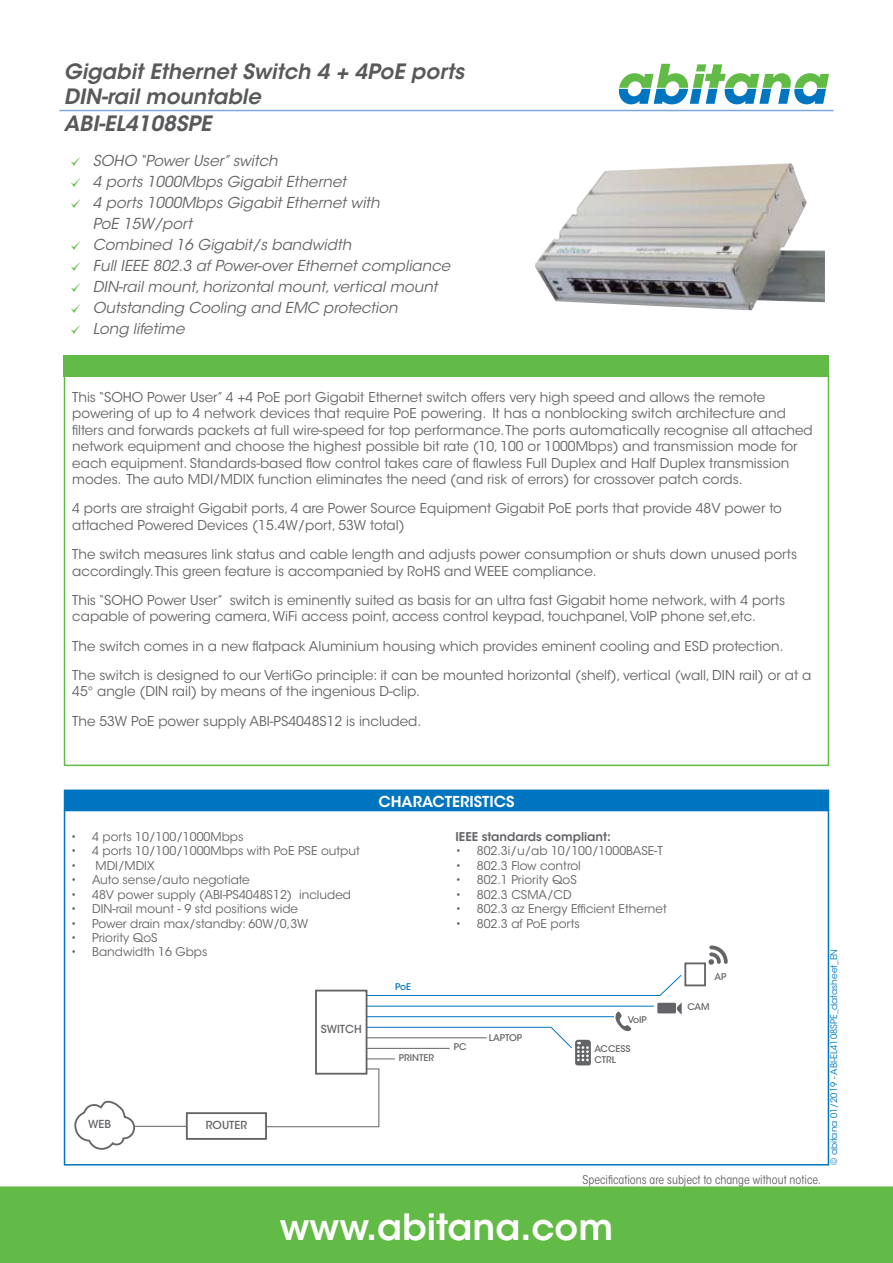
<style>
.page{position:relative;width:893px;height:1263px;background:#fff}
.page>*{position:absolute;margin:0;border:0;box-sizing:border-box;transform-origin:0 0}
.t1{font:600 36px "ITC Avant Garde Std";color:#fff}
.t2{font:italic 600 21px/26.1px "ITC Avant Garde Std";color:#58595b}
.t3{font:italic 15px/21px "ITC Avant Garde Std";color:#636467}
.t4{font:600 15px "ITC Avant Garde Std";color:#fff}
.t5{font:13.5px/16.5px "ITC Avant Garde Std";color:#636467}
.t6{font:12px "ITC Avant Garde Std";color:#636467}
.t7{font:condensed 12px "ITC Avant Garde Std";color:#636467}
.t8{font:600 12px "ITC Avant Garde Std";color:#636467}
.t9{font:500 10.95px "ITC Avant Garde Std";color:#636467}
.t10{font:500 9.15px/10.9px "ITC Avant Garde Std";color:#636467}
.t11{font:500 9.15px "ITC Avant Garde Std";color:#0075bf}
.t12{font:9px "ITC Avant Garde Std";color:#0075bf}
</style>
<div class="page">
<svg style="left:619px;top:64px;width:210px;height:40px"></svg>
<hr style="left:617px;top:88px;width:212px;height:1px;background:#fff">
<hr style="left:60px;top:110px;width:773px;height:1px;background:#7ca9da">
<div style="left:0;top:1186px;width:893px;height:77px;background:#62bb46"></div>
<div style="left:64px;top:356px;width:765px;height:21px;background:#62bb46"></div>
<div style="left:64px;top:374px;width:765px;height:392px;border:2px solid #62bb46"></div>
<div style="left:64px;top:810px;width:765px;height:355px;border:2px solid #0075bf"></div>
<div style="left:64px;top:789px;width:765px;height:22px;background:#0075bf;border:2px solid #0075bf"></div>
<img style="left:535px;top:163px;width:290px;height:147px">
<svg style="left:74px;top:1100px;width:63px;height:50px"></svg>
<div style="left:186px;top:1112px;width:81px;height:28px;border:2px solid #636467"></div>
<hr style="left:367px;top:1006px;width:287px;height:1px;background:#0075bf">
<hr style="left:367px;top:1016px;width:247px;height:1px;background:#0075bf">
<svg style="left:708px;top:945px;width:20px;height:20px"></svg>
<div style="left:684px;top:962px;width:22px;height:24px;border:2px solid #636467"></div>
<div style="left:657px;top:1003px;width:19px;height:10px;background:#636467;border-radius:2px"></div>
<svg style="left:676px;top:1002px;width:6px;height:13px"></svg>
<svg style="left:615px;top:1011px;width:17px;height:21px"></svg>
<svg style="left:366px;top:975px;width:316px;height:21px"></svg>
<svg style="left:266px;top:1026px;width:325px;height:102px"></svg>
<hr style="left:135px;top:1126px;width:51px;height:1px;background:#636467">
<div style="left:316px;top:990px;width:51px;height:84px;background:#fff"></div>
<div style="left:315px;top:990px;width:52px;height:84px;border:2px solid #636467"></div>
<h2 class="t2" style="left:64px;top:58px;width:402px">Gigabit Ethernet Switch 4 + 4PoE ports<br>DIN-rail mountable<br>ABI-EL4108SPE</h2>
<p class="t3" style="left:93px;top:150px;width:359px">SOHO “Power User” switch<br>4 ports 1000Mbps Gigabit Ethernet<br>4 ports 1000Mbps Gigabit Ethernet with<br>PoE 15W/port<br>Combined 16 Gigabit/s bandwidth<br>Full IEEE 802.3 af Power-over Ethernet compliance DIN-rail mount, horizontal mount, vertical mount Outstanding Cooling and EMC protection<br>Long lifetime</p>
<p class="t5" style="left:72px;top:389px;width:742px">This “SOHO Power User” 4 +4 PoE port Gigabit Ethernet switch offers very high speed and allows the remote powering of up to 4 network devices that require PoE powering. It has a nonblocking switch architecture and filters and forwards packets at full wire-speed for top performance. The ports automatically recognise all attached network equipment and choose the highest possible bit rate (10, 100 or 1000Mbps) and transmission mode for each equipment. Standards-based flow control takes care of flawless Full Duplex and Half Duplex transmission modes. The auto MDI/MDIX function eliminates the need (and risk of errors) for crossover patch cords.</p>
<p class="t5" style="left:72px;top:500px;width:711px">4 ports are straight Gigabit ports, 4 are Power Source Equipment Gigabit PoE ports that provide 48V power to attached Powered Devices (15.4W/port, 53W total)</p>
<p class="t5" style="left:72px;top:546px;width:726px">The switch measures link status and cable length and adjusts power consumption or shuts down unused ports accordingly. This green feature is accompanied by RoHS and WEEE compliance.</p>
<p class="t5" style="left:72px;top:592px;width:714px">This “SOHO Power User” switch is eminently suited as basis for an ultra fast Gigabit home network, with 4 ports capable of powering camera, WiFi access point, access control keypad, touchpanel, VoIP phone set,etc.</p>
<p class="t5" style="left:72px;top:631px;width:741px;line-height:29.2px">The switch comes in a new flatpack Aluminium housing which provides eminent cooling and ESD protection.<br>The switch is designed to our VertiGo principle: it can be mounted horizontal (shelf), vertical (wall, DIN rail) or at a</p>
<p class="t5" style="left:72px;top:677px;width:351px;line-height:29.2px">45° angle (DIN rail) by means of the ingenious D-clip.<br>The 53W PoE power supply ABI-PS4048S12 is included.</p>
<p class="t4" style="left:359px;top:791px;width:179px">TITLE SPECS/GRAPH /...</p>
<p class="t4" style="left:378px;top:792px;width:137px">CHARACTERISTICS</p>
<p class="t6" style="left:71px;top:829px;width:174px">• 4 ports 10/100/1000Mbps</p>
<p class="t6" style="left:71px;top:844px;width:290px">• 4 ports 10/100/1000Mbps with PoE PSE output</p>
<p class="t6" style="left:71px;top:858px;width:85px">• MDI/MDIX</p>
<p class="t6" style="left:71px;top:873px;width:180px">• Auto sense/auto negotiate</p>
<p class="t6" style="left:71px;top:887px;width:282px">• 48V power supply (ABI-PS4048S12) included</p>
<p class="t6" style="left:71px;top:901px;width:229px">• DIN-rail mount - 9 std positions wide</p>
<p class="t6" style="left:71px;top:916px;width:239px">• Power drain max/standby: 60W/0,3W</p>
<p class="t6" style="left:71px;top:930px;width:88px">• Priority QoS</p>
<p class="t6" style="left:71px;top:945px;width:138px">• Bandwidth 16 Gbps</p>
<p class="t9" style="left:88px;top:1117px;width:24px">WEB</p>
<p class="t9" style="left:206px;top:1118px;width:43px">ROUTER</p>
<p class="t9" style="left:321px;top:1022px;width:43px">SWITCH</p>
<p class="t8" style="left:455px;top:829px;width:157px">IEEE standards compliant:</p>
<p class="t6" style="left:455px;top:844px;width:209px">• 802.3i/u/ab 10/100/1000BASE-T</p>
<p class="t6" style="left:455px;top:858px;width:127px">• 802.3 Flow control</p>
<p class="t6" style="left:455px;top:873px;width:123px">• 802.1 Priority QoS</p>
<p class="t6" style="left:455px;top:887px;width:118px">• 802.3 CSMA/CD</p>
<p class="t6" style="left:455px;top:901px;width:213px">• 802.3 az Energy Efficient Ethernet</p>
<p class="t6" style="left:455px;top:916px;width:126px">• 802.3 af PoE ports</p>
<p class="t11" style="left:395px;top:981px;width:18px">PoE</p>
<p class="t10" style="left:399px;top:1052px;width:37px">PRINTER</p>
<p class="t10" style="left:454px;top:1041px;width:14px">PC</p>
<p class="t10" style="left:489px;top:1032px;width:35px">LAPTOP</p>
<p class="t10" style="left:628px;top:1014px;width:21px">VoIP</p>
<p class="t10" style="left:594px;top:1043px;width:38px">ACCESS<br>CTRL</p>
<p class="t10" style="left:714px;top:971px;width:13px">AP</p>
<p class="t10" style="left:687px;top:1001px;width:24px">CAM</p>
<p class="t7" style="left:583px;top:1173px;width:240px">Specifications are subject to change without notice.</p>
<p class="t12" style="left:828px;top:1165px;width:218px;rotate:-90deg">© abitana 01/2019 - ABI-EL4108SPE_datasheet_EN</p>
<h1 class="t1" style="left:280px;top:1204px;width:335px">www.abitana.com</h1>
</div>
